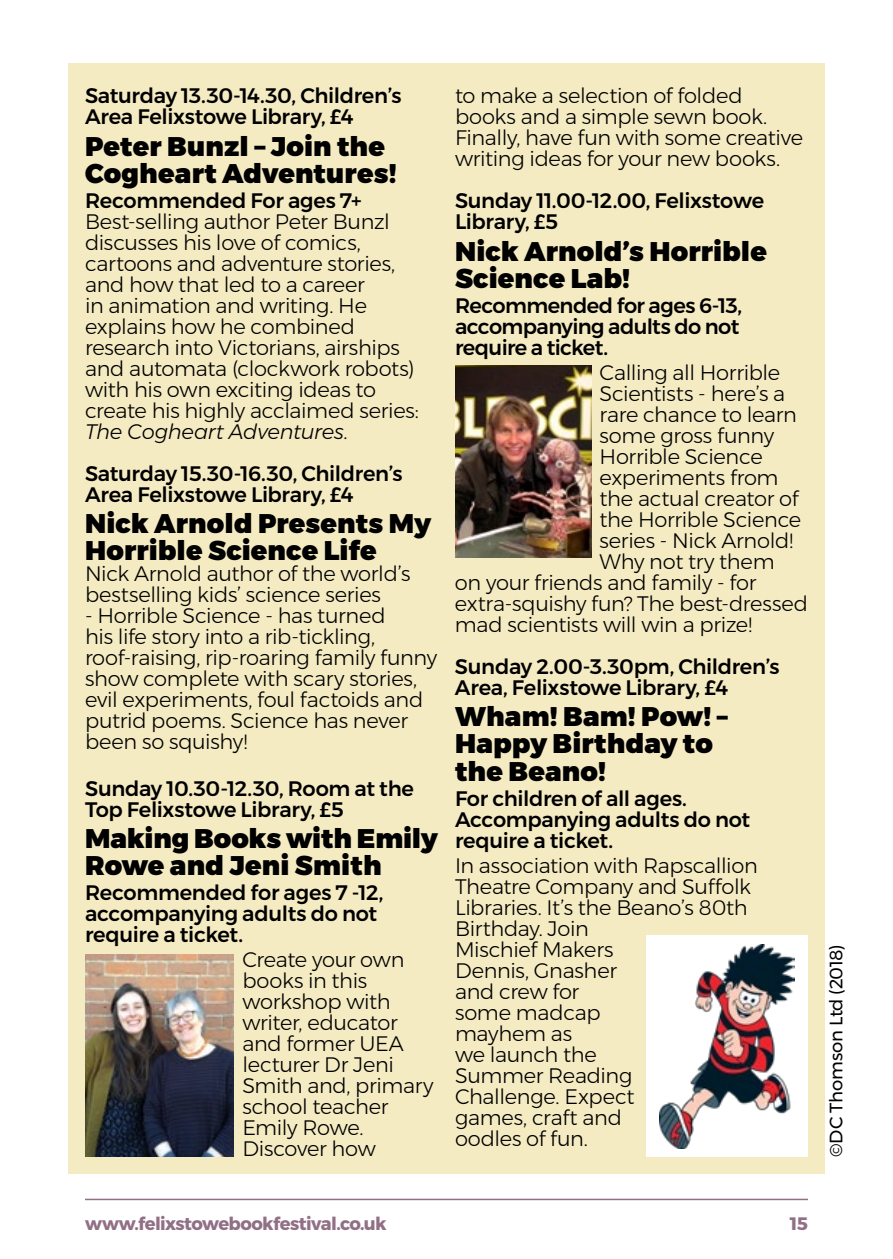
<style>
.page{position:relative;width:893px;height:1259px;background:#fff}
.page>*{position:absolute;margin:0;border:0;box-sizing:border-box;transform-origin:0 0}
.t1{font:900 27px/27px "Montserrat";letter-spacing:.005em;color:#000}
.t2{font:300 21px/21px "Montserrat";letter-spacing:-.015em;color:#000}
.t3{font:500 21px/21px "Montserrat";letter-spacing:-.015em;color:#000}
.t4{font:700 18px "Montserrat";letter-spacing:-.035em;color:#917086}
.t5{font:18px "Montserrat";letter-spacing:-.01em;color:#000}
.s1{font-style:italic}
</style>
<div class="page">
<hr style="left:85px;top:1198px;width:723px;height:2px;background:#917086">
<div style="left:68px;top:64px;width:757px;height:1110px;background:#f5ebc2"></div>
<div style="left:646px;top:935px;width:162px;height:222px;background:#fff"></div>
<img style="left:660px;top:944px;width:135px;height:204px">
<img style="left:85px;top:955px;width:149px;height:202px">
<img style="left:455px;top:366px;width:136px;height:191px">
<p class="t3" style="left:85px;top:85px;width:318px">Saturday 13.30-14.30, Children’s<br>Area Felixstowe Library, £4</p>
<p class="t1" style="left:85px;top:133px;width:313px">Peter Bunzl – Join the<br>Cogheart Adventures!</p>
<p class="t3" style="left:85px;top:190px;width:278px">Recommended For ages 7+</p>
<p class="t2" style="left:85px;top:210px;width:335px">Best-selling author Peter Bunzl discusses his love of comics, cartoons and adventure stories, and how that led to a career<br>in animation and writing. He explains how he combined research into Victorians, airships and automata (clockwork robots) with his own exciting ideas to create his highly acclaimed series:<br><span class="s1">The Cogheart Adventures</span>.</p>
<p class="t3" style="left:85px;top:463px;width:319px">Saturday 15.30-16.30, Children’s<br>Area Felixstowe Library, £4</p>
<p class="t1" style="left:85px;top:510px;width:348px">Nick Arnold Presents My<br>Horrible Science Life</p>
<p class="t2" style="left:85px;top:563px;width:327px">Nick Arnold author of the world’s bestselling kids’ science series</p>
<p class="t2" style="left:85px;top:605px;width:354px">- Horrible Science - has turned<br>his life story into a rib-tickling, roof-raising, rip-roaring family funny show complete with scary stories, evil experiments, foul factoids and putrid poems. Science has never been so squishy!</p>
<p class="t3" style="left:85px;top:777px;width:330px">Sunday 10.30-12.30, Room at the<br>Top Felixstowe Library, £5</p>
<p class="t1" style="left:85px;top:825px;width:354px">Making Books with Emily<br>Rowe and Jeni Smith</p>
<p class="t3" style="left:85px;top:882px;width:300px">Recommended for ages 7 -12, accompanying adults do not require a ticket.</p>
<p class="t2" style="left:242px;top:949px;width:193px">Create your own books in this workshop with writer, educator and former UEA lecturer Dr Jeni<br>Smith and, primary school teacher<br>Emily Rowe.<br>Discover how</p>
<p class="t2" style="left:455px;top:85px;width:350px">to make a selection of folded books and a simple sewn book.<br>Finally, have fun with some creative writing ideas for your new books.</p>
<p class="t3" style="left:455px;top:190px;width:311px">Sunday 11.00-12.00, Felixstowe<br>Library, £5</p>
<p class="t1" style="left:455px;top:238px;width:313px">Nick Arnold’s Horrible<br>Science Lab!</p>
<p class="t3" style="left:455px;top:295px;width:289px">Recommended for ages 6-13, accompanying adults do not require a ticket.</p>
<p class="t2" style="left:600px;top:362px;width:182px">Calling all Horrible</p>
<p class="t2" style="left:600px;top:383px;width:187px">Scientists - here’s a</p>
<p class="t2" style="left:600px;top:404px;width:199px">rare chance to learn</p>
<p class="t2" style="left:600px;top:425px;width:176px">some gross funny</p>
<p class="t2" style="left:600px;top:446px;width:165px">Horrible Science</p>
<p class="t2" style="left:600px;top:467px;width:181px">experiments from</p>
<p class="t2" style="left:600px;top:488px;width:200px">the actual creator of</p>
<p class="t2" style="left:600px;top:509px;width:203px">the Horrible Science</p>
<p class="t2" style="left:600px;top:530px;width:195px">series - Nick Arnold!</p>
<p class="t2" style="left:600px;top:551px;width:177px">Why not try them</p>
<p class="t2" style="left:455px;top:572px;width:303px">on your friends and family - for</p>
<p class="t2" style="left:455px;top:593px;width:354px">extra-squishy fun? The best-dressed</p>
<p class="t2" style="left:455px;top:614px;width:299px">mad scientists will win a prize!</p>
<p class="t3" style="left:455px;top:656px;width:326px">Sunday 2.00-3.30pm, Children’s<br>Area, Felixstowe Library, £4</p>
<p class="t1" style="left:455px;top:703px;width:275px">Wham! Bam! Pow! –<br>Happy Birthday to the Beano!</p>
<p class="t3" style="left:455px;top:787px;width:297px">For children of all ages.<br>Accompanying adults do not require a ticket.</p>
<p class="t2" style="left:455px;top:854px;width:304px">In association with Rapscallion<br>Theatre Company and Suffolk<br>Libraries. It’s the Beano’s 80th<br>Birthday. Join<br>Mischief Makers<br>Dennis, Gnasher<br>and crew for<br>some madcap<br>mayhem as<br>we launch the<br>Summer Reading<br>Challenge. Expect<br>games, craft and<br>oodles of fun.</p>
<p class="t5" style="left:822px;top:1157px;width:214px;rotate:-90deg">©DC Thomson Ltd (2018)</p>
<p class="t4" style="left:85px;top:1208px;width:303px">www.felixstowebookfestival.co.uk</p>
<p class="t4" style="left:790px;top:1208px;width:19px">15</p>
</div>
